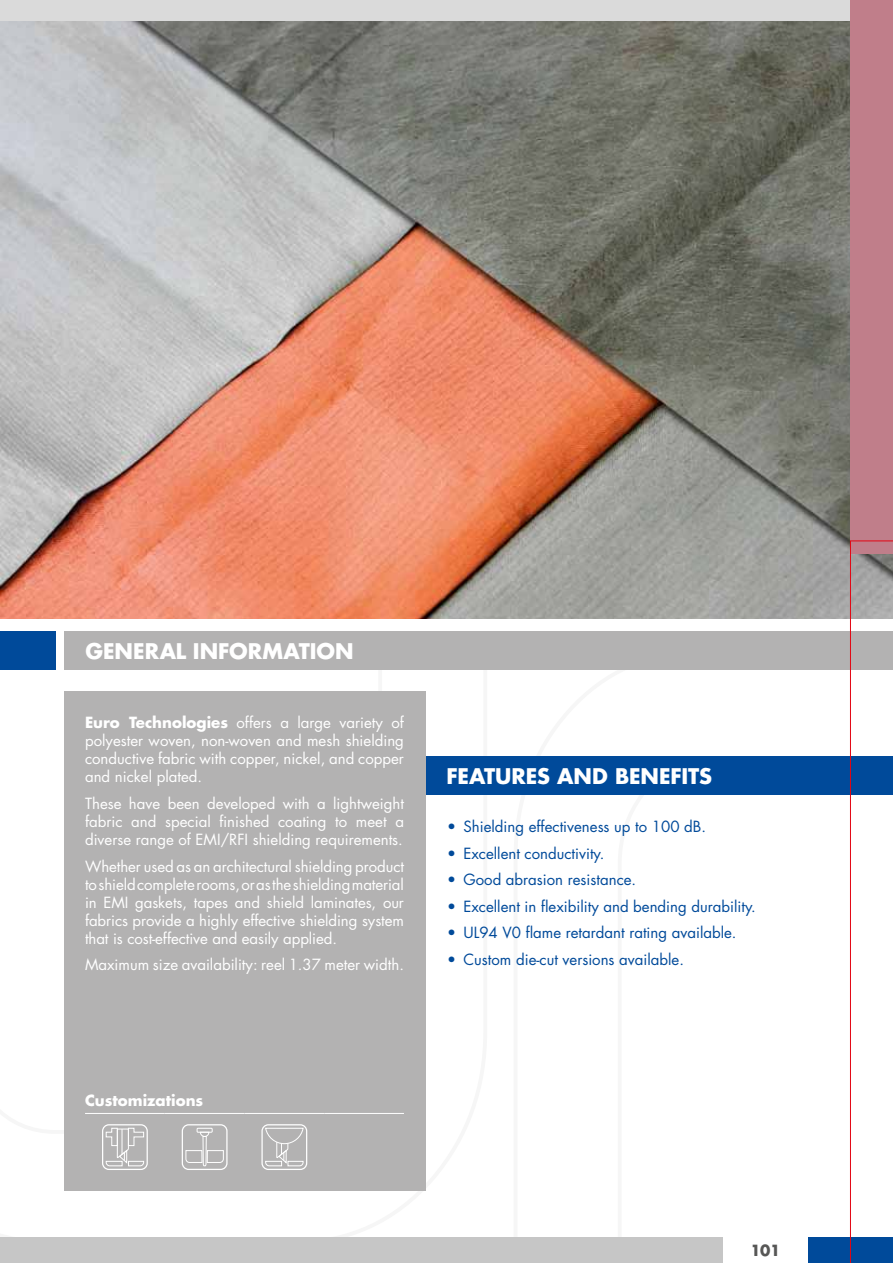
<style>
.page{position:relative;width:893px;height:1263px;background:#fff}
.page>*{position:absolute;margin:0;border:0;box-sizing:border-box;transform-origin:0 0}
.t1{font:700 21px "Futura";color:#fff}
.t2{font:15px/18px "Futura";color:#fff;text-align:justify}
.t3{font:15px "Futura";color:#004a9a}
.t4{font:700 15px "Futura";color:#fff}
.t5{font:700 15px "Futura";color:#575756}
.s1{font-weight:700}
</style>
<div class="page">
<div style="left:0;top:0;width:893px;height:21px;background:#dadada"></div>
<div style="left:64px;top:631px;width:829px;height:39px;background:#b3b2b2"></div>
<div style="left:0;top:631px;width:55px;height:39px;background:#004a9a"></div>
<div style="left:417px;top:757px;width:476px;height:38px;background:#004a9a"></div>
<div style="left:0;top:1237px;width:723px;height:26px;background:#c6c6c6"></div>
<div style="left:64px;top:691px;width:361px;height:499px;background:#b3b2b2"></div>
<div style="left:808px;top:1237px;width:85px;height:26px;background:#004a9a"></div>
<img style="left:0;top:21px;width:850px;height:597px">
<hr style="left:85px;top:1113px;width:80px;height:1px;background:#fff">
<hr style="left:165px;top:1113px;width:79px;height:1px;background:#fff">
<hr style="left:244px;top:1113px;width:80px;height:1px;background:#fff">
<hr style="left:324px;top:1113px;width:80px;height:1px;background:#fff">
<div style="left:102px;top:1124px;width:46px;height:46px;border:1px solid #fff;border-radius:6px"></div>
<svg style="left:106px;top:1127px;width:38px;height:39px"></svg>
<div style="left:182px;top:1124px;width:46px;height:46px;border:1px solid #fff;border-radius:6px"></div>
<svg style="left:185px;top:1124px;width:39px;height:46px"></svg>
<div style="left:197px;top:1128px;width:15px;height:4px;border:1px solid #fff"></div>
<div style="left:261px;top:1124px;width:46px;height:46px;border:1px solid #fff;border-radius:6px"></div>
<svg style="left:265px;top:1127px;width:39px;height:39px"></svg>
<div style="left:850px;top:0;width:43px;height:554px;background:#c07e8a"></div>
<svg style="left:850px;top:540px;width:43px;height:723px"></svg>
<h1 class="t1" style="left:85px;top:636px;width:270px">GENERAL INFORMATION</h1>
<p class="t2" style="left:85px;top:714px;width:320px"><span class="s1">Euro Technologies</span> offers a large variety of polyester woven, non-woven and mesh shielding conductive fabric with copper, nickel, and copper and nickel plated.</p>
<p class="t2" style="left:85px;top:794px;width:320px">These have been developed with a lightweight fabric and special finished coating to meet a diverse range of EMI/RFI shielding requirements.</p>
<p class="t2" style="left:85px;top:857px;width:320px">Whether used as an architectural shielding product to shield complete rooms, or as the shielding material in EMI gaskets, tapes and shield laminates, our fabrics provide a highly effective shielding system that is cost-effective and easily applied.</p>
<p class="t2" style="left:85px;top:955px;width:320px">Maximum size availability: reel 1.37 meter width.</p>
<h1 class="t1" style="left:446px;top:762px;width:25px">Features</h1>
<h1 class="t1" style="left:557px;top:762px;width:18px">and</h1>
<h1 class="t1" style="left:615px;top:762px;width:27px">Benefits</h1>
<p class="t3" style="left:446px;top:816px;width:261px"><span class="s1">•</span> Shielding effectiveness up to 100 dB.</p>
<p class="t3" style="left:446px;top:843px;width:160px"><span class="s1">•</span> Excellent conductivity.</p>
<p class="t3" style="left:446px;top:869px;width:191px"><span class="s1">•</span> Good abrasion resistance.</p>
<p class="t3" style="left:446px;top:896px;width:311px"><span class="s1">•</span> Excellent in flexibility and bending durability.</p>
<p class="t3" style="left:446px;top:922px;width:292px"><span class="s1">•</span> UL94 V0 flame retardant rating available.</p>
<p class="t3" style="left:446px;top:949px;width:239px"><span class="s1">•</span> Custom die-cut versions available.</p>
<p class="t4" style="left:85px;top:1090px;width:120px">Customizations</p>
<p class="t5" style="left:750px;top:1239px;width:32px">101</p>
</div>
